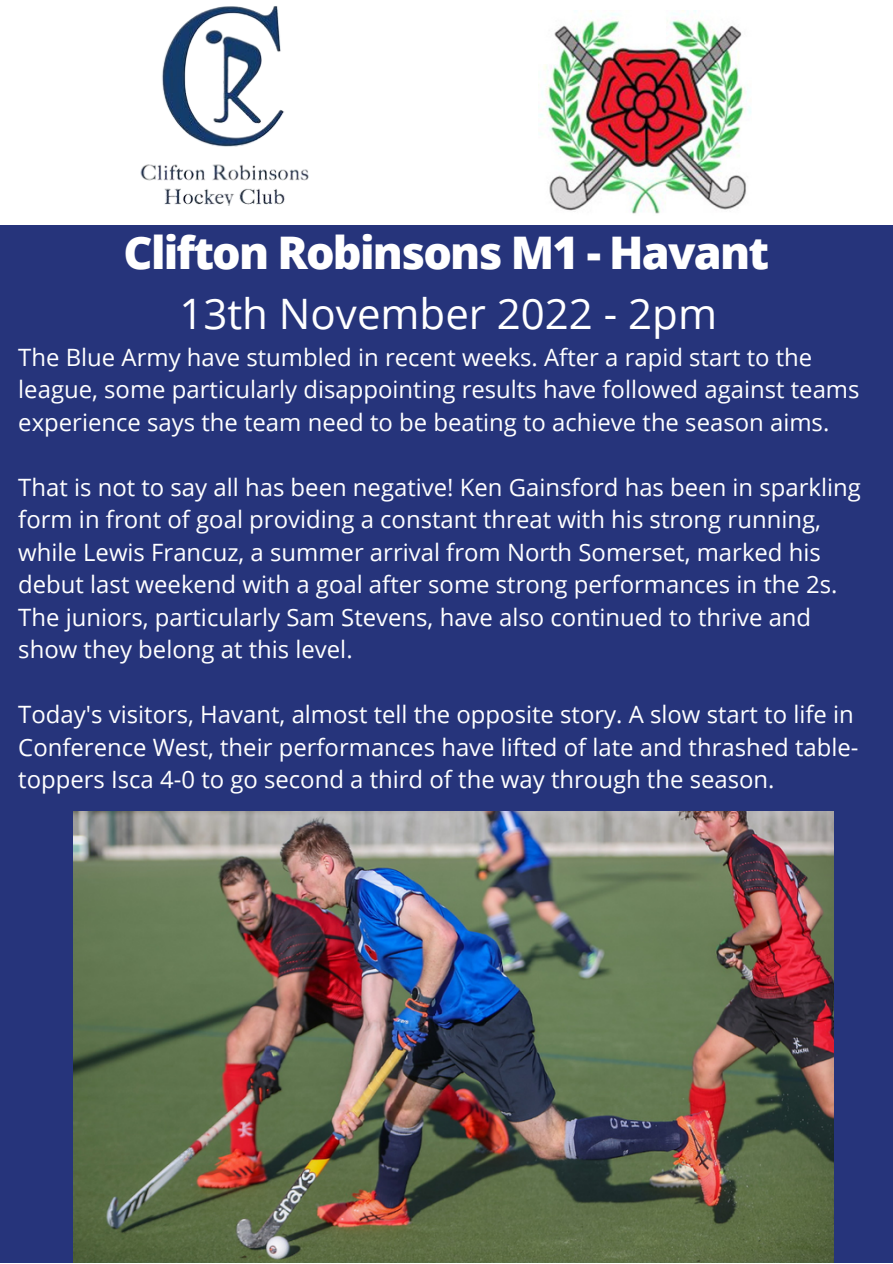
<style>
.page{position:relative;width:893px;height:1264px;background:#fff}
.page>*{position:absolute;margin:0;border:0;box-sizing:border-box;transform-origin:0 0}
.t1{font:800 45px "Open Sans";letter-spacing:-.04em;color:#fff}
.t2{font:42px "Open Sans";color:#fff}
.t3{font:23.85px/32.4px "Open Sans";color:#fff}
</style>
<div class="page">
<div style="left:0;top:0;width:892px;height:1262px;background:#26347b"></div>
<div style="left:0;top:0;width:892px;height:225px;background:#fff"></div>
<img style="left:140px;top:6px;width:169px;height:200px">
<img style="left:538px;top:10px;width:213px;height:204px">
<img style="left:73px;top:811px;width:760px;height:451px">
<h1 class="t1" style="left:124px;top:221px;width:646px">Clifton Robinsons M1 - Havant</h1>
<h2 class="t2" style="left:179px;top:284px;width:539px">13th November 2022 - 2pm</h2>
<p class="t3" style="left:18px;top:340px;width:842px">The Blue Army have stumbled in recent weeks. After a rapid start to the league, some particularly disappointing results have followed against teams experience says the team need to be beating to achieve the season aims.</p>
<p class="t3" style="left:18px;top:470px;width:844px">That is not to say all has been negative! Ken Gainsford has been in sparkling form in front of goal providing a constant threat with his strong running, while Lewis Francuz, a summer arrival from North Somerset, marked his debut last weekend with a goal after some strong performances in the 2s.<br>The juniors, particularly Sam Stevens, have also continued to thrive and show they belong at this level.</p>
<p class="t3" style="left:18px;top:697px;width:841px">Today's visitors, Havant, almost tell the opposite story. A slow start to life in<br>Conference West, their performances have lifted of late and thrashed table&shy;toppers Isca 4-0 to go second a third of the way through the season.</p>
</div>
